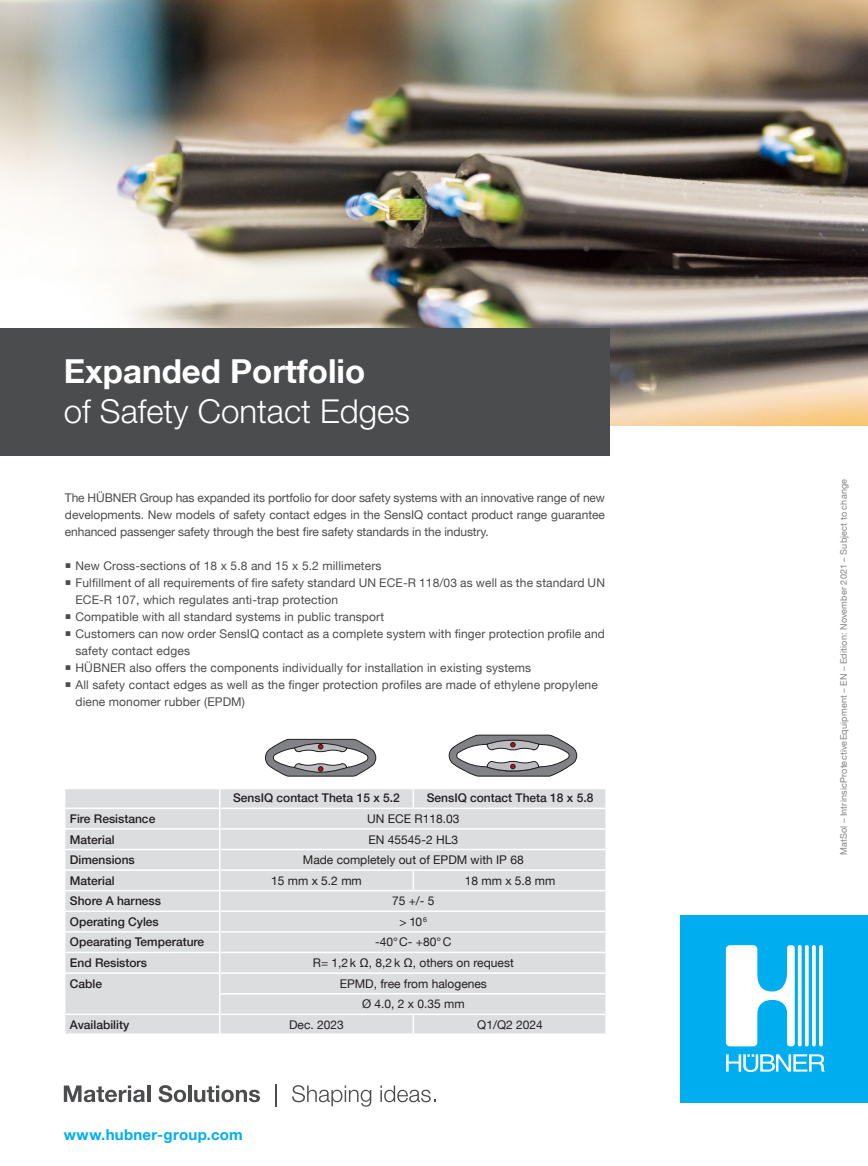
<style>
.page{position:relative;width:868px;height:1166px;background:#fff}
.page>*{position:absolute;margin:0;border:0;box-sizing:border-box;transform-origin:0 0}
.t1{font:300 33px "Helvetica Neue LT Pro";color:#fff}
.t2{font:700 33px "Helvetica Neue LT";color:#fff}
.t3{font:700 15px "Helvetica Neue LT";letter-spacing:.015em;color:#00aeef}
.t4{font:12px/17px "Helvetica Neue LT";letter-spacing:.01em;color:#4b4c4d}
.t5{font:12px/20.5px "Helvetica Neue LT";color:#231f20;text-align:center}
.t6{font:500 12px "Helvetica Neue LT";color:#231f20}
.t7{font:9px "Helvetica Neue LT";letter-spacing:.025em;color:#808285}
.s1{font-family:"Arial"}
</style>
<div class="page">
<img style="left:0;top:0;width:867px;height:425px">
<div style="left:680px;top:914px;width:187px;height:187px;background:#00aeef"></div>
<svg style="left:797px;top:944px;width:4px;height:102px"></svg>
<svg style="left:804px;top:944px;width:4px;height:102px"></svg>
<svg style="left:811px;top:944px;width:4px;height:102px"></svg>
<hr style="left:819px;top:944px;width:3px;height:102px;background:#fff;border-radius:2px">
<svg style="left:725px;top:945px;width:69px;height:101px"></svg>
<svg style="left:726px;top:1054px;width:98px;height:17px"></svg>
<svg style="left:64px;top:1085px;width:81px;height:16px"></svg>
<hr style="left:147px;top:1085px;width:3px;height:16px;background:#4b4c4d">
<svg style="left:158px;top:1085px;width:28px;height:16px"></svg>
<hr style="left:188px;top:1085px;width:3px;height:16px;background:#4b4c4d">
<svg style="left:194px;top:1085px;width:66px;height:16px"></svg>
<svg style="left:275px;top:1084px;width:1px;height:22px"></svg>
<svg style="left:292px;top:1085px;width:79px;height:21px"></svg>
<svg style="left:380px;top:1085px;width:55px;height:16px"></svg>
<div style="left:0;top:327px;width:609px;height:128px;background:#4b4c4d"></div>
<div style="left:65px;top:789px;width:540px;height:244px;background:#dcdddf"></div>
<hr style="left:62px;top:807px;width:157px;height:1px;background:#fff">
<hr style="left:220px;top:807px;width:193px;height:1px;background:#fff">
<hr style="left:413px;top:807px;width:195px;height:1px;background:#fff">
<hr style="left:62px;top:827px;width:157px;height:2px;background:#fff">
<hr style="left:220px;top:827px;width:193px;height:2px;background:#fff">
<hr style="left:413px;top:827px;width:192px;height:2px;background:#fff">
<hr style="left:62px;top:848px;width:157px;height:2px;background:#fff">
<hr style="left:220px;top:848px;width:193px;height:2px;background:#fff">
<hr style="left:413px;top:848px;width:192px;height:2px;background:#fff">
<hr style="left:62px;top:869px;width:157px;height:1px;background:#fff">
<hr style="left:220px;top:869px;width:193px;height:1px;background:#fff">
<hr style="left:413px;top:869px;width:195px;height:1px;background:#fff">
<hr style="left:62px;top:889px;width:157px;height:2px;background:#fff">
<hr style="left:220px;top:889px;width:193px;height:2px;background:#fff">
<hr style="left:413px;top:889px;width:195px;height:2px;background:#fff">
<hr style="left:62px;top:910px;width:157px;height:1px;background:#fff">
<hr style="left:220px;top:910px;width:193px;height:1px;background:#fff">
<hr style="left:413px;top:910px;width:192px;height:1px;background:#fff">
<hr style="left:62px;top:930px;width:157px;height:2px;background:#fff">
<hr style="left:220px;top:930px;width:193px;height:2px;background:#fff">
<hr style="left:413px;top:930px;width:192px;height:2px;background:#fff">
<hr style="left:62px;top:951px;width:157px;height:1px;background:#fff">
<hr style="left:220px;top:951px;width:193px;height:1px;background:#fff">
<hr style="left:413px;top:951px;width:192px;height:1px;background:#fff">
<hr style="left:62px;top:972px;width:157px;height:1px;background:#fff">
<hr style="left:220px;top:972px;width:193px;height:1px;background:#fff">
<hr style="left:413px;top:972px;width:192px;height:1px;background:#fff">
<hr style="left:220px;top:992px;width:193px;height:2px;background:#fff">
<hr style="left:413px;top:992px;width:192px;height:2px;background:#fff">
<hr style="left:62px;top:1013px;width:157px;height:1px;background:#fff">
<hr style="left:220px;top:1013px;width:193px;height:1px;background:#fff">
<hr style="left:413px;top:1013px;width:195px;height:1px;background:#fff">
<svg style="left:412px;top:789px;width:2px;height:18px"></svg>
<svg style="left:412px;top:870px;width:2px;height:19px"></svg>
<svg style="left:219px;top:789px;width:1px;height:244px"></svg>
<svg style="left:412px;top:1014px;width:2px;height:19px"></svg>
<svg style="left:448px;top:734px;width:129px;height:42px"></svg>
<svg style="left:265px;top:738px;width:111px;height:38px"></svg>
<h1 class="t2" style="left:64px;top:351px;width:303px">Expanded Portfolio</h1>
<h1 class="t1" style="left:64px;top:391px;width:348px">of Safety Contact Edges</h1>
<p class="t4" style="left:65px;top:489px;width:541px;text-align:justify">The HÜBNER Group has expanded its portfolio for door safety systems with an innovative range of new developments. New models of safety contact edges in the SensIQ contact product range guarantee enhanced passenger safety through the best fire safety standards in the industry.</p>
<p class="t4" style="left:65px;top:557px;width:318px">○ New Cross-sections of 18 x 5.8 and 15 x 5.2 millimeters</p>
<p class="t4" style="left:75px;top:574px;width:531px;text-indent:-10px">○ Fulfillment of all requirements of fire safety standard UN ECE-R 118/03 as well as the standard UN<br>ECE-R 107, which regulates anti-trap protection</p>
<p class="t4" style="left:65px;top:608px;width:320px">○ Compatible with all standard systems in public transport</p>
<p class="t4" style="left:75px;top:625px;width:531px;text-indent:-10px">○ Customers can now order SensIQ contact as a complete system with finger protection profile and safety contact edges</p>
<p class="t4" style="left:65px;top:659px;width:467px">○ HÜBNER also offers the components individually for installation in existing systems</p>
<p class="t4" style="left:75px;top:676px;width:524px;text-indent:-10px">○ All safety contact edges as well as the finger protection profiles are made of ethylene propylene diene monomer rubber (EPDM)</p>
<p class="t6" style="left:233px;top:790px;width:168px">SensIQ contact Theta 15 x 5.2</p>
<p class="t6" style="left:427px;top:790px;width:168px">SensIQ contact Theta 18 x 5.8</p>
<p class="t6" style="left:70px;top:811px;width:87px">Fire Resistance</p>
<p class="t5" style="left:367px;top:808px;width:94px">UN ECE R118.03</p>
<p class="t6" style="left:70px;top:831px;width:46px">Material</p>
<p class="t5" style="left:368px;top:828px;width:91px">EN 45545-2 HL3</p>
<p class="t6" style="left:70px;top:852px;width:66px">Dimensions</p>
<p class="t5" style="left:303px;top:849px;width:222px">Made completely out of EPDM with IP 68</p>
<p class="t6" style="left:70px;top:873px;width:46px">Material</p>
<p class="t5" style="left:271px;top:869px;width:92px">15 mm x 5.2 mm</p>
<p class="t5" style="left:465px;top:869px;width:92px">18 mm x 5.8 mm</p>
<p class="t6" style="left:70px;top:893px;width:93px">Shore A harness</p>
<p class="t5" style="left:392px;top:890px;width:44px">75 +/- 5</p>
<p class="t6" style="left:70px;top:914px;width:90px">Operating Cyles</p>
<p class="t5" style="left:399px;top:910px;width:29px">&gt; 10<sup>6</sup></p>
<p class="t6" style="left:70px;top:934px;width:136px">Opearating Temperature</p>
<p class="t5" style="left:375px;top:931px;width:78px">-40°C- +80°C</p>
<p class="t6" style="left:70px;top:955px;width:79px">End Resistors</p>
<p class="t5" style="left:313px;top:952px;width:202px">R= 1,2 k <span class="s1">Ω</span>, 8,2 k <span class="s1">Ω</span>, others on request</p>
<p class="t6" style="left:70px;top:976px;width:34px">Cable</p>
<p class="t5" style="left:339px;top:972px;width:149px">EPMD, free from halogenes<br>Ø 4.0, 2 x 0.35 mm</p>
<p class="t6" style="left:70px;top:1017px;width:61px">Availability</p>
<p class="t5" style="left:289px;top:1013px;width:56px">Dec. 2023</p>
<p class="t5" style="left:477px;top:1013px;width:67px">Q1/Q2 2024</p>
<p class="t3" style="left:64px;top:1125px;width:180px">www.hubner-group.com</p>
<p class="t7" style="left:838px;top:855px;width:378px;rotate:-90deg">MatSol – IntrinsicProtectiveEquipment – EN – Edition: November 2021 – Subject to change</p>
</div>
